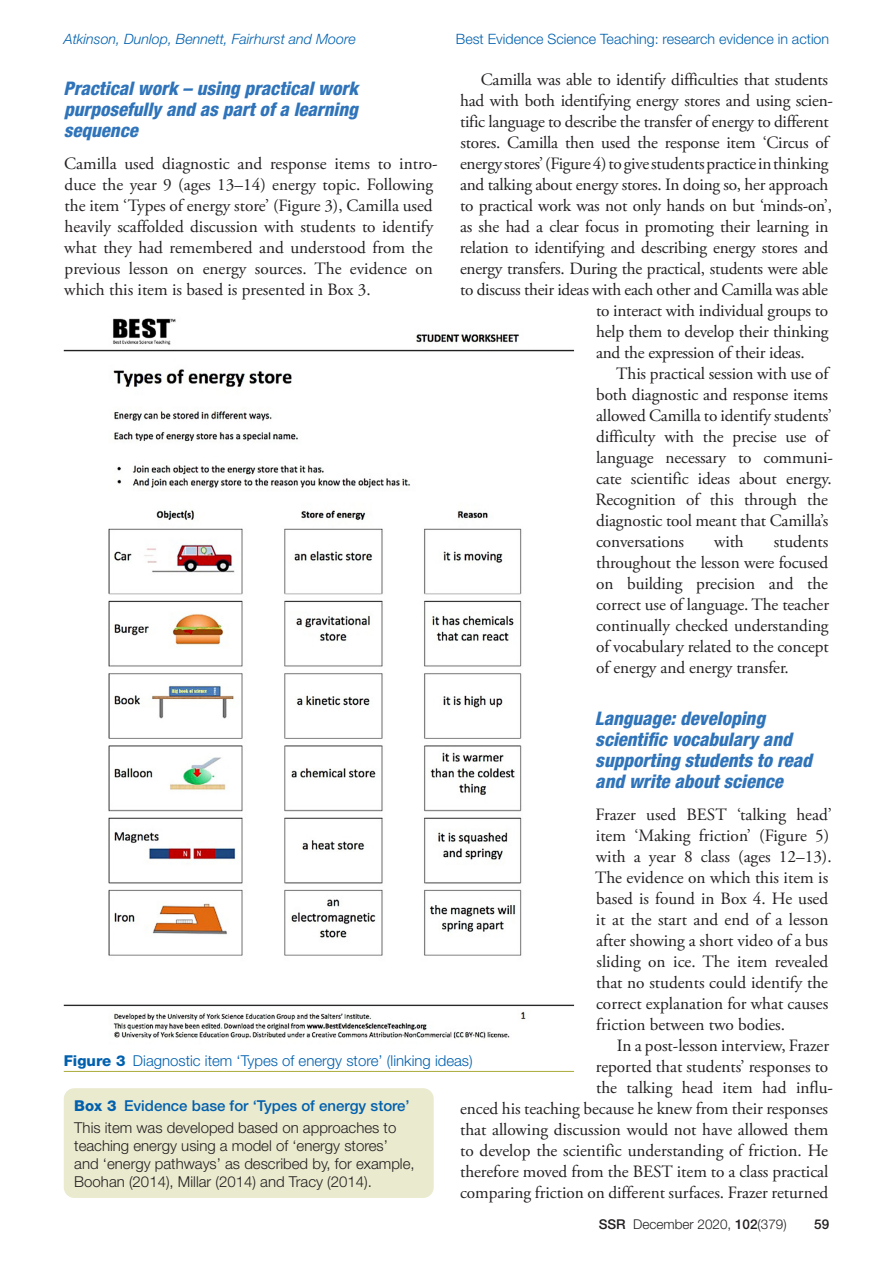
<style>
.page{position:relative;width:893px;height:1263px;background:#fff}
.page>*{position:absolute;margin:0;border:0;box-sizing:border-box;transform-origin:0 0}
.CH_B_head{font:italic 800 condensed 18.75px/21px "Helvetica Neue LT Std";color:#2f74ba;text-align:justify}
.CH_body_tx{font:17.25px/21px "Adobe Garamond Pro";letter-spacing:-.015em;color:#231f20}
.CH_body_tx_first{font:17.25px/21px "Adobe Garamond Pro";color:#231f20}
.CH_box_text{font:300 15px/18px "Helvetica Neue LT Std";color:#231f20}
.CH_figure_caption{font:300 15px "Helvetica Neue LT Std";color:#0160ae}
.CH_box_head{font:500 15px "Helvetica Neue LT Std";color:#0160ae}
.CH_running_head_rect{font:300 14.25px "Helvetica Neue LT Std";color:#0160ae}
.CH_running_head_rect-2{font:italic 300 14.25px "Helvetica Neue LT Std";color:#0160ae}
.t1{font:300 13.5px "Helvetica Neue LT Std";color:#231f20}
.t2{font:500 13.5px "Helvetica Neue LT Std";color:#231f20}
.s1{font-weight:800}
.s2{font-weight:500}
</style>
<div class="page">
<hr style="left:64px;top:1071px;width:510px;height:1px;background:#a9ab38">
<img style="left:64px;top:318px;width:510px;height:722px">
<div style="left:64px;top:1088px;width:370px;height:110px;background:#eaeacf;border-radius:11px"></div>
<p class="CH_running_head_rect-2" style="left:64px;top:31px;width:294px">Atkinson, Dunlop, Bennett, Fairhurst and Moore</p>
<p class="CH_running_head_rect" style="left:456px;top:30px;width:375px">Best Evidence Science Teaching: research evidence in action</p>
<p class="CH_body_tx" style="left:481px;top:69px;width:349px">Camilla was able to identify difficulties that students</p>
<p class="CH_body_tx" style="left:460px;top:90px;width:374px">had with both identifying energy stores and using scien-</p>
<p class="CH_body_tx" style="left:460px;top:111px;width:370px">tific language to describe the transfer of energy to different</p>
<p class="CH_body_tx" style="left:460px;top:132px;width:370px">stores. Camilla then used the response item ‘Circus of</p>
<p class="CH_body_tx" style="left:460px;top:153px;width:370px">energy stores’ (Figure 4) to give students practice in thinking</p>
<p class="CH_body_tx" style="left:460px;top:174px;width:370px">and talking about energy stores. In doing so, her approach</p>
<p class="CH_body_tx" style="left:460px;top:195px;width:373px">to practical work was not only hands on but ‘minds-on’,</p>
<p class="CH_body_tx" style="left:460px;top:216px;width:370px">as she had a clear focus in promoting their learning in</p>
<p class="CH_body_tx" style="left:460px;top:237px;width:370px">relation to identifying and describing energy stores and</p>
<p class="CH_body_tx" style="left:460px;top:258px;width:370px">energy transfers. During the practical, students were able</p>
<p class="CH_body_tx" style="left:460px;top:279px;width:369px">to discuss their ideas with each other and Camilla was able</p>
<p class="CH_body_tx" style="left:596px;top:300px;width:234px">to interact with individual groups to</p>
<p class="CH_body_tx" style="left:596px;top:321px;width:234px">help them to develop their thinking</p>
<p class="CH_body_tx" style="left:596px;top:342px;width:210px">and the expression of their ideas.</p>
<p class="CH_body_tx" style="left:596px;top:363px;width:239px;text-indent:21px">This practical session with use of both diagnostic and response items allowed Camilla to identify students’ difficulty with the precise use of language necessary to communi&shy;cate scientific ideas about energy.<br>Recognition of this through the diagnostic tool meant that Camilla’s conversations</p>
<p class="CH_B_head" style="left:63px;top:78px;width:296px">Practical work – using practical work purposefully and as part of a learning sequence</p>
<p class="CH_body_tx_first" style="left:64px;top:153px;width:375px">Camilla used diagnostic and response items to intro&shy;duce the year 9 (ages 13–14) energy topic. Following the item ‘Types of energy store’ (Figure 3), Camilla used heavily scaffolded discussion with students to identify what they had remembered and understood from the previous lesson on energy sources. The evidence on which this item is based is presented in Box 3.</p>
<p class="CH_body_tx" style="left:596px;top:531px;width:234px;text-align:justify;text-indent:178px">students throughout the lesson were focused on building precision and the correct use of language. The teacher continually checked understanding of vocabulary related to the concept of energy and energy transfer.</p>
<p class="CH_B_head" style="left:595px;top:708px;width:218px;text-align:left">Language: developing scientific vocabulary and supporting students to read and write about science</p>
<p class="CH_body_tx_first" style="left:595px;top:804px;width:238px">Frazer used BEST ‘talking head’ item ‘Making friction’ (Figure 5) with a year 8 class (ages 12–13).<br>The evidence on which this item is based is found in Box 4. He used it at the start and end of a lesson after showing a short video of a bus sliding on ice. The item revealed that no students could identify the correct explanation for what causes friction between two bodies.</p>
<p class="CH_body_tx" style="left:460px;top:1035px;width:374px;text-align:right">In a post-lesson interview, Frazer<br>reported that students’ responses to<br>the talking head item had influ-<br>enced his teaching because he knew from their responses that allowing discussion would not have allowed them to develop the scientific understanding of friction. He therefore moved from the BEST item to a class practical comparing friction on different surfaces. Frazer returned</p>
<p class="CH_body_tx" style="left:714px;top:531px;width:31px">with</p>
<p class="CH_figure_caption" style="left:64px;top:1051px;width:410px"><span class="s1">Figure 3</span> Diagnostic item ‘Types of energy store’ (linking ideas)</p>
<p class="CH_box_head" style="left:74px;top:1096px;width:337px"><span class="s1">Box 3</span> Evidence base for ‘Types of energy store’</p>
<p class="CH_box_text" style="left:74px;top:1119px;width:342px">This item was developed based on approaches to teaching energy using a model of ‘energy stores’ and ‘energy pathways’ as described by, for example, Boohan (2014), Millar (2014) and Tracy (2014).</p>
<p class="t1" style="left:599px;top:1216px;width:189px"><span class="s2">SSR</span> December 2020, <span class="s2">102</span>(379)</p>
<p class="t2" style="left:814px;top:1216px;width:17px">59</p>
</div>
